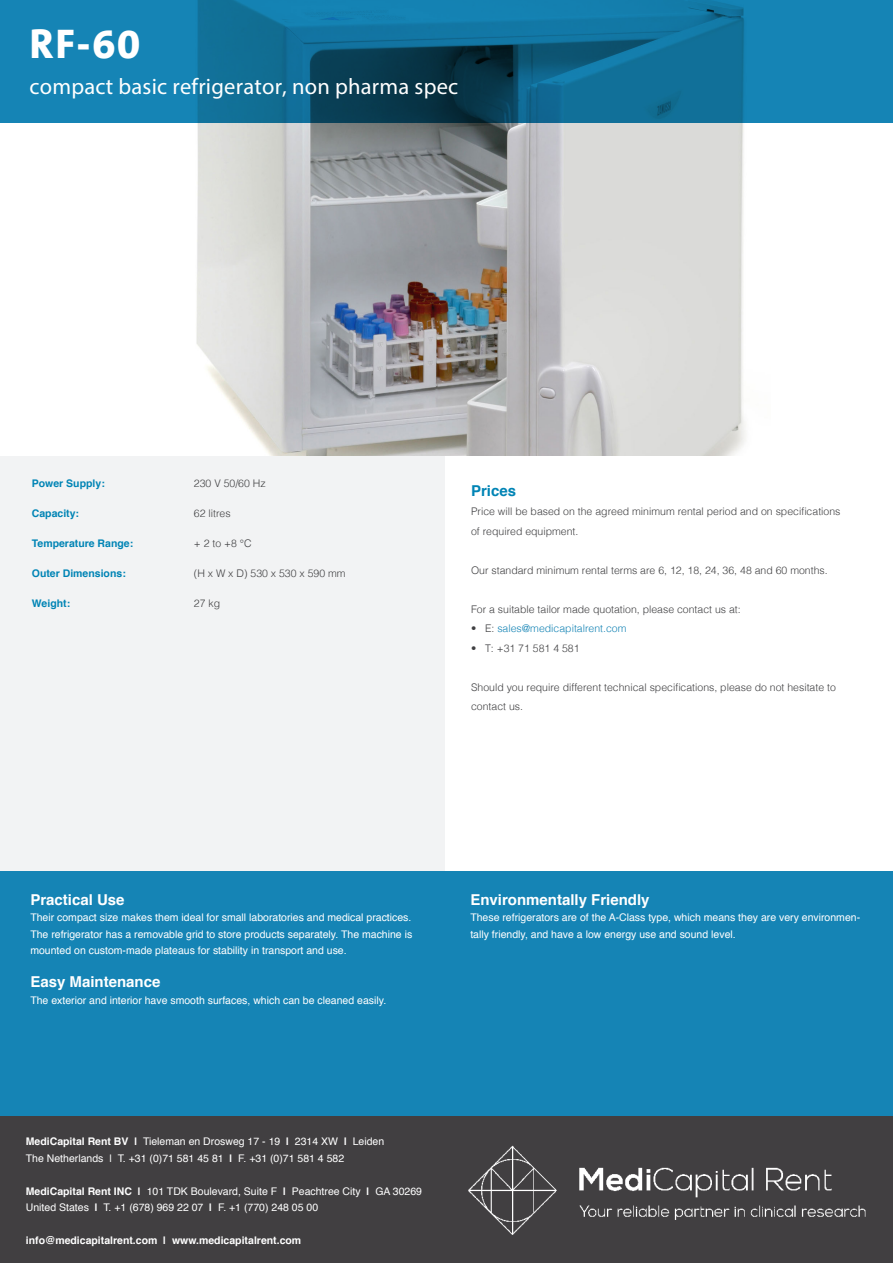
<style>
.page{position:relative;width:893px;height:1263px;background:#fff}
.page>*{position:absolute;margin:0;border:0;box-sizing:border-box;transform-origin:0 0}
.t1{font:800 42px "The Sans B8";color:#fff}
.t2{font:22.5px "Myriad Pro";letter-spacing:.01em;color:#fff}
.t3{font:700 15px "Helvetica";color:#fff}
.t4{font:700 15px "Helvetica";color:#0084b5}
.t5{font:10.5px/16.5px "Helvetica";color:#fff}
.t6{font:300 10.5px/19.5px "Helvetica";color:#404042}
.t7{font:700 10.5px "Helvetica";color:#0084b5}
.t8{font:700 10.5px "Helvetica";color:#fff}
.t9{font:300 10.5px "Helvetica";color:#1584b5}
.s1{color:#404042}
.s2{font-weight:700}
</style>
<div class="page">
<div style="left:0;top:455px;width:445px;height:416px;background:#f2f3f4"></div>
<img style="left:196px;top:123px;width:550px;height:332px">
<svg style="left:0;top:0;width:893px;height:123px;background:#11709a"></svg>
<div style="left:0;top:871px;width:893px;height:246px;background:#1584b5"></div>
<div style="left:0;top:1117px;width:893px;height:146px;background:#413f41"></div>
<img style="left:468px;top:1145px;width:398px;height:90px">
<p class="t1" style="left:30px;top:21px;width:112px">RF-60</p>
<p class="t2" style="left:30px;top:72px;width:430px">compact basic refrigerator, non pharma spec</p>
<p class="t7" style="left:32px;top:475px;width:74px">Power Supply:</p>
<p class="t6" style="left:194px;top:473px;width:73px">230 V 50/60 Hz</p>
<p class="t7" style="left:32px;top:505px;width:49px">Capacity:</p>
<p class="t6" style="left:194px;top:503px;width:38px">62 litres</p>
<p class="t7" style="left:32px;top:535px;width:103px">Temperature Range:</p>
<p class="t6" style="left:194px;top:533px;width:59px">+ 2 to +8 °C</p>
<p class="t7" style="left:32px;top:565px;width:95px">Outer Dimensions:</p>
<p class="t6" style="left:194px;top:563px;width:153px">(H x W x D) 530 x 530 x 590 mm</p>
<p class="t7" style="left:32px;top:595px;width:40px">Weight:</p>
<p class="t6" style="left:194px;top:593px;width:28px">27 kg</p>
<p class="t4" style="left:471px;top:478px;width:47px">Prices</p>
<p class="t6" style="left:471px;top:501px;width:371px">Price will be based on the agreed minimum rental period and on specifications</p>
<p class="t6" style="left:471px;top:520px;width:109px">of required equipment.</p>
<p class="t6" style="left:471px;top:559px;width:358px">Our standard minimum rental terms are 6, 12, 18, 24, 36, 48 and 60 months.</p>
<p class="t6" style="left:471px;top:598px;width:271px">For a suitable tailor made quotation, please contact us at:</p>
<p class="t9" style="left:471px;top:620px;width:157px"><span class="s1">• E:</span> sales@medicapitalrent.com</p>
<p class="t6" style="left:471px;top:637px;width:110px">• T: +31 71 581 4 581</p>
<p class="t6" style="left:471px;top:676px;width:366px">Should you require different technical specifications, please do not hesitate to contact us.</p>
<p class="t3" style="left:30px;top:887px;width:96px">Practical Use</p>
<p class="t5" style="left:30px;top:909px;width:383px;text-align:justify">Their compact size makes them ideal for small laboratories and medical practices.<br>The refrigerator has a removable grid to store products separately. The machine is mounted on custom-made plateaus for stability in transport and use.</p>
<p class="t3" style="left:30px;top:970px;width:132px">Easy Maintenance</p>
<p class="t5" style="left:30px;top:992px;width:357px">The exterior and interior have smooth surfaces, which can be cleaned easily.</p>
<p class="t3" style="left:470px;top:887px;width:181px">Environmentally Friendly</p>
<p class="t5" style="left:470px;top:909px;width:391px">These refrigerators are of the A-Class type, which means they are very environmen&shy;tally friendly, and have a low energy use and sound level.</p>
<p class="t5" style="left:26px;top:1133px;width:360px"><span class="s2">MediCapital Rent BV |</span> Tieleman en Drosweg 17 - 19 <span class="s2">|</span> 2314 XW <span class="s2">|</span> Leiden</p>
<p class="t5" style="left:26px;top:1150px;width:320px">The Netherlands | T. +31 (0)71 581 45 81 <span class="s2">|</span> F. +31 (0)71 581 4 582</p>
<p class="t5" style="left:26px;top:1183px;width:398px"><span class="s2">MediCapital Rent INC |</span> 101 TDK Boulevard, Suite F <span class="s2">|</span> Peachtree City <span class="s2">|</span> GA 30269<br>United States <span class="s2">|</span> T. +1 (678) 969 22 07 <span class="s2">|</span> F. +1 (770) 248 05 00</p>
<p class="t8" style="left:26px;top:1232px;width:277px">info@medicapitalrent.com | www.medicapitalrent.com</p>
</div>
